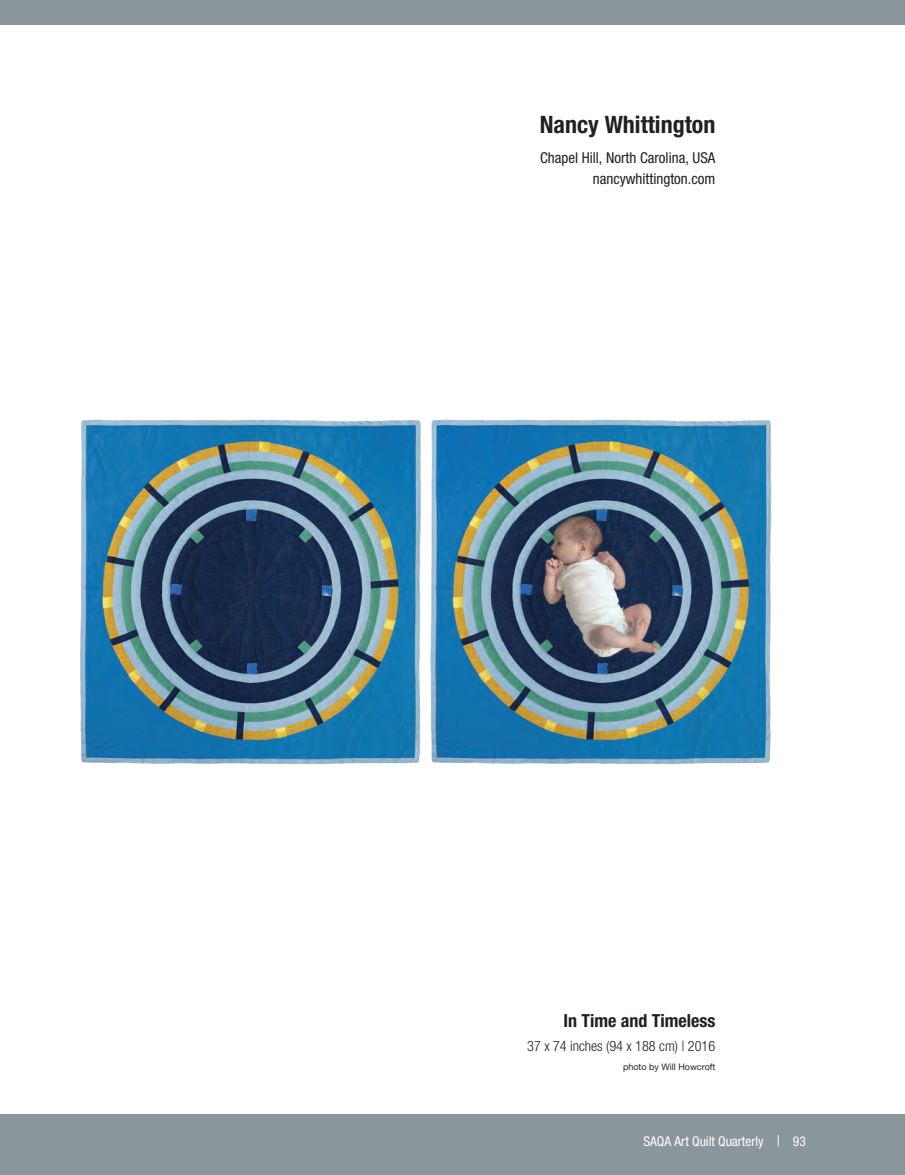
<style>
.page{position:relative;width:905px;height:1175px;background:#fff}
.page>*{position:absolute;margin:0;border:0;box-sizing:border-box;transform-origin:0 0}
.p1__Artist_name{font:700 condensed 24px "Helvetica Neue";color:#231f20}
.p4__Quilt_title{font:700 condensed 18px "Helvetica Neue";color:#231f20}
.p2__City_State{font:condensed 15px "Helvetica Neue";color:#231f20}
.p3__Phone_email_web{font:condensed 15px "Helvetica Neue";color:#231f20}
.p5__Size_Year{font:300 condensed 14.25px "Helvetica Neue";color:#231f20}
.t1{font:condensed 13.5px "Helvetica Neue";color:#fff}
._7__photo_credit_AQC{font:9px "Helvetica Neue";color:#231f20}
.s1{font-size:15px}
</style>
<div class="page">
<div style="left:0;top:1113px;width:904px;height:61px;background:#8a969a"></div>
<div style="left:0;top:0;width:904px;height:25px;background:#8a969a"></div>
<img style="left:80px;top:419px;width:692px;height:346px">
<p class="p1__Artist_name" style="left:540px;top:110px;width:177px">Nancy Whittington</p>
<p class="p2__City_State" style="left:540px;top:149px;width:177px">Chapel Hill, North Carolina, USA</p>
<p class="p3__Phone_email_web" style="left:593px;top:170px;width:124px">nancywhittington.com</p>
<p class="p4__Quilt_title" style="left:563px;top:1009px;width:153px">In Time and Timeless</p>
<p class="p5__Size_Year" style="left:527px;top:1037px;width:190px">37 x 74 inches (94 x 188 cm) | 2016</p>
<p class="_7__photo_credit_AQC" style="left:623px;top:1061px;width:94px">photo by Will Howcroft</p>
<p class="t1" style="left:643px;top:1133px;width:164px">SAQA Art Quilt Quarterly <span class="s1">|</span> 93</p>
</div>
